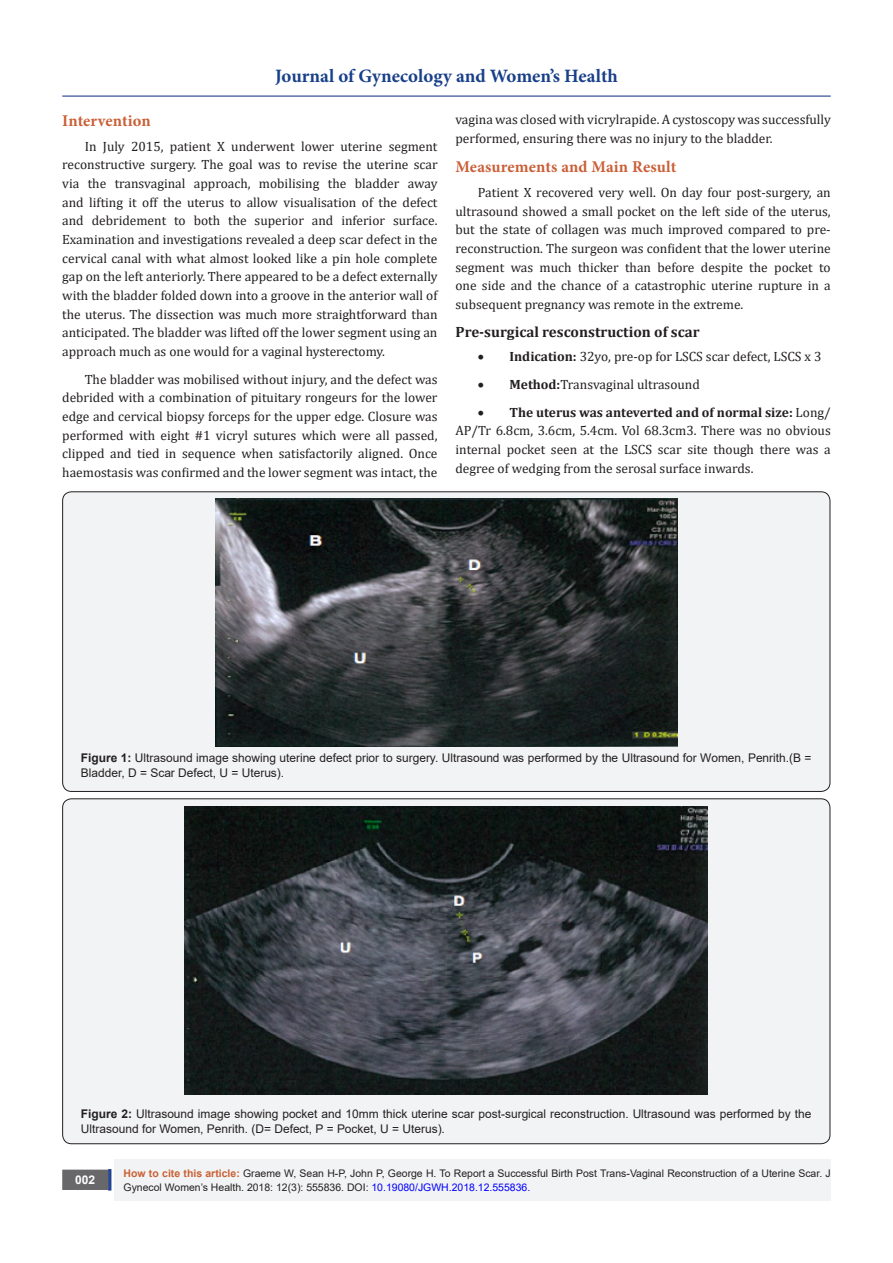
<style>
.page{position:relative;width:893px;height:1263px;background:#fff}
.page>*{position:absolute;margin:0;border:0;box-sizing:border-box;transform-origin:0 0}
.t1{font:700 18.9px "Minion Pro";color:#183f89}
.t2{font:700 16.5px "Minion Pro";letter-spacing:.005em;color:#ca5f37}
.List_Paragraph{font:700 15px "Cambria";color:#231f20}
.t3{font:13.5px/18.8px "Cambria";color:#231f20;text-align:justify}
.t4{font:12px/14.4px "Arial";color:#231f20}
.t5{font:700 12px "Arial";color:#fff}
.t6{font:10.5px/13.5px "Arial";color:#231f20}
.s1{font-weight:700}
.s2{font-weight:700;color:#ca6035}
.s3{color:#00f}
</style>
<div class="page">
<div style="left:115px;top:1160px;width:716px;height:41px;background:#f2f3f4"></div>
<div style="left:63px;top:1170px;width:44px;height:19px;background:#68676a"></div>
<div style="left:62px;top:1169px;width:46px;height:21px;border:2px solid #68676a"></div>
<div style="left:108px;top:1169px;width:3px;height:21px;background:#1c6d90;border:2px solid #253f8e"></div>
<hr style="left:62px;top:96px;width:769px;height:1px;background:#253f8e">
<div style="left:63px;top:492px;width:767px;height:299px;background:#f2f3f4;border-radius:9px"></div>
<img style="left:215px;top:499px;width:463px;height:247px">
<div style="left:63px;top:799px;width:767px;height:345px;background:#f2f3f4;border-radius:9px"></div>
<img style="left:185px;top:806px;width:523px;height:289px">
<h1 class="t1" style="left:275px;top:63px;width:344px">Journal of Gynecology and Women’s Health</h1>
<p class="t2" style="left:62px;top:109px;width:90px">Intervention</p>
<p class="t3" style="left:62px;top:137px;width:377px;text-indent:22px">In July 2015, patient X underwent lower uterine segment reconstructive surgery. The goal was to revise the uterine scar via the transvaginal approach, mobilising the bladder away and lifting it off the uterus to allow visualisation of the defect and debridement to both the superior and inferior surface.<br>Examination and investigations revealed a deep scar defect in the cervical canal with what almost looked like a pin hole complete gap on the left anteriorly. There appeared to be a defect externally with the bladder folded down into a groove in the anterior wall of the uterus. The dissection was much more straightforward than anticipated. The bladder was lifted off the lower segment using an approach much as one would for a vaginal hysterectomy.</p>
<p class="t3" style="left:62px;top:370px;width:377px;text-indent:22px">The bladder was mobilised without injury, and the defect was debrided with a combination of pituitary rongeurs for the lower edge and cervical biopsy forceps for the upper edge. Closure was performed with eight #1 vicryl sutures which were all passed, clipped and tied in sequence when satisfactorily aligned. Once haemostasis was confirmed and the lower segment was intact, the</p>
<p class="t3" style="left:455px;top:110px;width:377px">vagina was closed with vicrylrapide. A cystoscopy was successfully performed, ensuring there was no injury to the bladder.</p>
<p class="t2" style="left:455px;top:155px;width:222px">Measurements and Main Result</p>
<p class="t3" style="left:455px;top:183px;width:377px;text-indent:22px">Patient X recovered very well. On day four post-surgery, an ultrasound showed a small pocket on the left side of the uterus, but the state of collagen was much improved compared to pre&shy;reconstruction. The surgeon was confident that the lower uterine segment was much thicker than before despite the pocket to one side and the chance of a catastrophic uterine rupture in a subsequent pregnancy was remote in the extreme.</p>
<p class="List_Paragraph" style="left:455px;top:321px;width:246px">Pre-surgical resconstruction of scar</p>
<p class="t3" style="left:478px;top:347px;width:345px">• <span class="s1">Indication:</span> 32yo, pre-op for LSCS scar defect, LSCS x 3</p>
<p class="t3" style="left:478px;top:375px;width:224px">• <span class="s1">Method:</span>Transvaginal ultrasound</p>
<p class="t3" style="left:455px;top:403px;width:377px;text-indent:22px">• <span class="s1">The uterus was anteverted and of normal size:</span> Long/ AP/Tr 6.8cm, 3.6cm, 5.4cm. Vol 68.3cm3. There was no obvious internal pocket seen at the LSCS scar site though there was a degree of wedging from the serosal surface inwards.</p>
<p class="t4" style="left:81px;top:751px;width:732px"><span class="s1">Figure 1:</span> Ultrasound image showing uterine defect prior to surgery. Ultrasound was performed by the Ultrasound for Women, Penrith.(B =<br>Bladder, D = Scar Defect, U = Uterus).</p>
<p class="t4" style="left:81px;top:1107px;width:732px"><span class="s1">Figure 2:</span> Ultrasound image showing pocket and 10mm thick uterine scar post-surgical reconstruction. Ultrasound was performed by the<br>Ultrasound for Women, Penrith. (D= Defect, P = Pocket, U = Uterus).</p>
<p class="t5" style="left:75px;top:1171px;width:22px">002</p>
<p class="t6" style="left:124px;top:1167px;width:709px"><span class="s2">How to cite this article:</span> Graeme W, Sean H-P, John P, George H. To Report a Successful Birth Post Trans-Vaginal Reconstruction of a Uterine Scar. J<br>Gynecol Women’s Health. 2018: 12(3): 555836. DOI: <span class="s3">10.19080/JGWH.2018.12.555836.</span></p>
</div>
